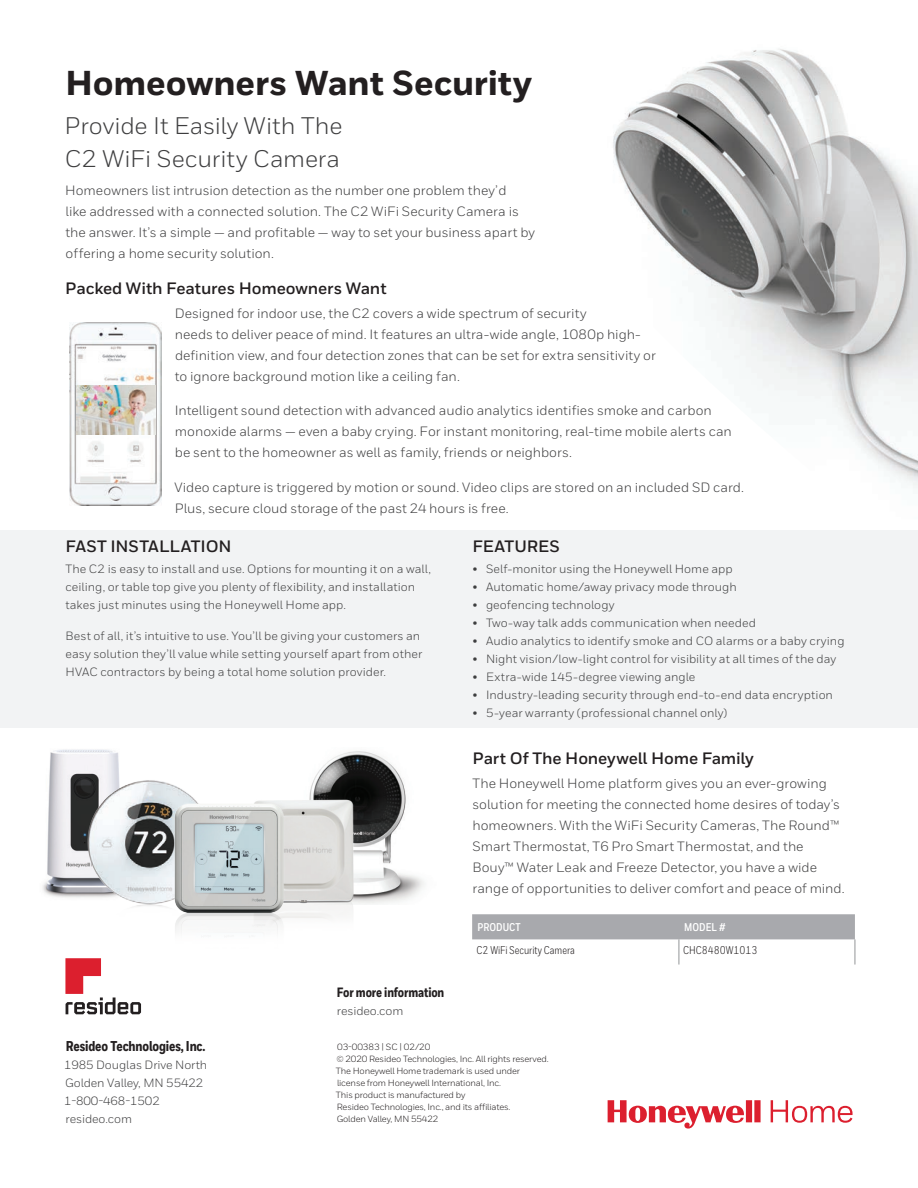
<style>
.page{position:relative;width:918px;height:1188px;background:#fff}
.page>*{position:absolute;margin:0;border:0;box-sizing:border-box;transform-origin:0 0}
.t1{font:800 34.5px "Honeywell Sans";letter-spacing:-.005em;color:#231f20}
.t2{font:24px/33px "Honeywell Sans";color:#3e3e3f}
.t3{font:700 16.5px "Honeywell Sans";letter-spacing:-.01em;color:#231f20}
.t4{font:800 14.25px "Honeywell Cond";letter-spacing:-.01em;color:#231f20}
.t5{font:13.5px/21px "Honeywell Sans";color:#3e3e3f}
.t6{font:800 13.5px "Honeywell Cond";letter-spacing:-.01em;color:#231f20}
.t7{font:12px/18px "Honeywell Sans";letter-spacing:.005em;color:#3e3e3f}
.t8{font:11.25px "Honeywell Cond";color:#231f20}
.t9{font:700 11.25px "Honeywell Cond";color:#fff}
.t10{font:9px/12px "Honeywell Sans";letter-spacing:-.02em;color:#231f20}
</style>
<div class="page">
<svg style="left:608px;top:1100px;width:245px;height:29px"></svg>
<svg style="left:65px;top:958px;width:76px;height:56px"></svg>
<img style="left:314px;top:751px;width:110px;height:151px">
<img style="left:42px;top:749px;width:77px;height:149px">
<img style="left:322px;top:779px;width:66px;height:140px">
<img style="left:86px;top:762px;width:50px;height:145px">
<img style="left:136px;top:779px;width:186px;height:153px">
<div style="left:0;top:530px;width:918px;height:198px;background:#f2f3f4"></div>
<img style="left:613px;top:49px;width:305px;height:439px">
<svg style="left:472px;top:914px;width:384px;height:51px"></svg>
<img style="left:70px;top:323px;width:92px;height:183px">
<img style="left:77px;top:385px;width:79px;height:50px">
<h1 class="t1" style="left:65px;top:62px;width:469px">Homeowners Want Security</h1>
<h2 class="t2" style="left:65px;top:110px;width:279px">Provide It Easily With The<br>C2 WiFi Security Camera</h2>
<p class="t5" style="left:65px;top:180px;width:471px">Homeowners list intrusion detection as the number one problem they’d<br>like addressed with a connected solution. The C2 WiFi Security Camera is the answer. It’s a simple — and profitable — way to set your business apart by offering a home security solution.</p>
<p class="t3" style="left:65px;top:278px;width:323px">Packed With Features Homeowners Want</p>
<p class="t5" style="left:175px;top:303px;width:483px">Designed for indoor use, the C2 covers a wide spectrum of security<br>needs to deliver peace of mind. It features an ultra-wide angle, 1080p high&shy;definition view, and four detection zones that can be set for extra sensitivity or to ignore background motion like a ceiling fan.</p>
<p class="t5" style="left:175px;top:400px;width:559px">Intelligent sound detection with advanced audio analytics identifies smoke and carbon monoxide alarms — even a baby crying. For instant monitoring, real-time mobile alerts can be sent to the homeowner as well as family, friends or neighbors.</p>
<p class="t5" style="left:174px;top:477px;width:571px">Video capture is triggered by motion or sound. Video clips are stored on an included SD card.<br>Plus, secure cloud storage of the past 24 hours is free.</p>
<p class="t3" style="left:65px;top:536px;width:168px">FAST INSTALLATION</p>
<p class="t7" style="left:65px;top:560px;width:367px">The C2 is easy to install and use. Options for mounting it on a wall, ceiling, or table top give you plenty of flexibility, and installation takes just minutes using the Honeywell Home app.</p>
<p class="t7" style="left:65px;top:627px;width:358px">Best of all, it’s intuitive to use. You’ll be giving your customers an easy solution they’ll value while setting yourself apart from other<br>HVAC contractors by being a total home solution provider.</p>
<p class="t3" style="left:472px;top:536px;width:89px">FEATURES</p>
<p class="t7" style="left:472px;top:560px;width:262px">• Self-monitor using the Honeywell Home app</p>
<p class="t7" style="left:472px;top:578px;width:266px">• Automatic home/away privacy mode through</p>
<p class="t7" style="left:472px;top:596px;width:144px">• geofencing technology</p>
<p class="t7" style="left:472px;top:614px;width:285px">• Two-way talk adds communication when needed</p>
<p class="t7" style="left:472px;top:632px;width:374px">• Audio analytics to identify smoke and CO alarms or a baby crying</p>
<p class="t7" style="left:472px;top:650px;width:365px">• Night vision/low-light control for visibility at all times of the day</p>
<p class="t7" style="left:472px;top:668px;width:224px">• Extra-wide 145-degree viewing angle</p>
<p class="t7" style="left:472px;top:686px;width:362px">• Industry-leading security through end-to-end data encryption</p>
<p class="t7" style="left:472px;top:704px;width:256px">• 5-year warranty (professional channel only)</p>
<p class="t3" style="left:472px;top:748px;width:283px">Part Of The Honeywell Home Family</p>
<p class="t5" style="left:472px;top:773px;width:374px">The Honeywell Home platform gives you an ever-growing solution for meeting the connected home desires of today’s homeowners. With the WiFi Security Cameras, The Round™ Smart Thermostat, T6 Pro Smart Thermostat, and the Bouy™ Water Leak and Freeze Detector, you have a wide range of opportunities to deliver comfort and peace of mind.</p>
<p class="t9" style="left:478px;top:921px;width:45px">PRODUCT</p>
<p class="t9" style="left:684px;top:921px;width:43px">MODEL #</p>
<p class="t8" style="left:476px;top:943px;width:100px">C2 WiFi Security Camera</p>
<p class="t8" style="left:683px;top:943px;width:76px">CHC8480W1013</p>
<p class="t4" style="left:66px;top:1037px;width:141px">Resideo Technologies, Inc.</p>
<p class="t7" style="left:64px;top:1055px;width:145px">1985 Douglas Drive North<br>Golden Valley, MN 55422<br>1-800-468-1502 resideo.com</p>
<p class="t6" style="left:337px;top:984px;width:109px">For more information</p>
<p class="t7" style="left:337px;top:1002px;width:68px">resideo.com</p>
<p class="t10" style="left:336px;top:1041px;width:214px">03-00383 | SC | 02/20<br>© 2020 Resideo Technologies, Inc. All rights reserved.<br>The Honeywell Home trademark is used under license from Honeywell International, Inc.<br>This product is manufactured by<br>Resideo Technologies, Inc., and its affiliates.<br>Golden Valley, MN 55422</p>
</div>
